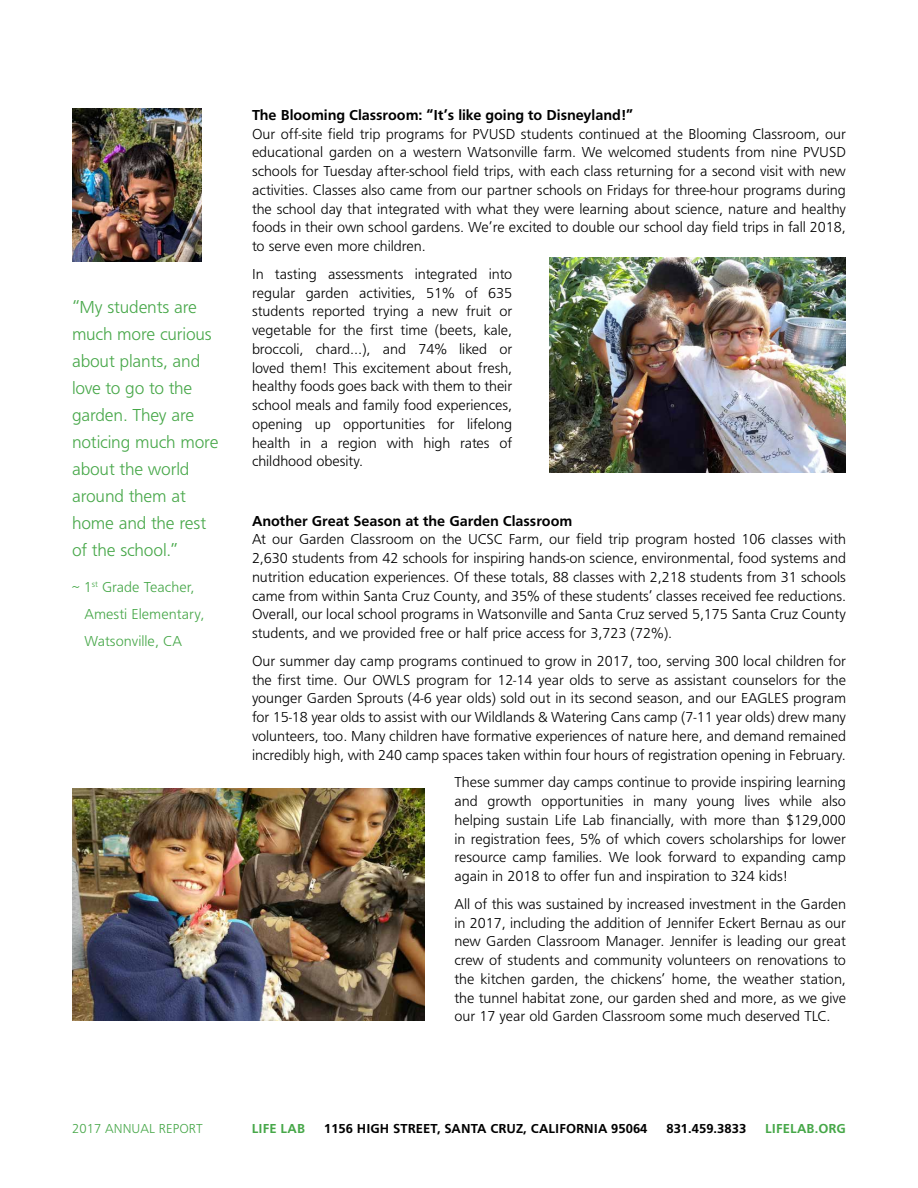
<style>
.page{position:relative;width:918px;height:1188px;background:#fff}
.page>*{position:absolute;margin:0;border:0;box-sizing:border-box;transform-origin:0 0}
.t1{font:18px/27px "Frugal Sans Light DTC";letter-spacing:-.01em;color:#46a748}
.t2{font:15px/18.8px "Frugal Sans Light DTC";letter-spacing:-.005em;color:#000;text-align:justify}
.t3{font:15px "Frugal Sans Bold DTC";letter-spacing:-.005em;color:#000}
.t4{font:15px/27px "Frugal Sans Light DTC";color:#46a748}
.t5{font:13.5px "Frugal Sans Bold DTC";color:#000}
.t6{font:13.5px "Frugal Sans Bold DTC";color:#46a748}
.t7{font:13.5px "Frugal Sans Light DTC";color:#46a748}
</style>
<div class="page">
<img style="left:72px;top:108px;width:130px;height:153px">
<img style="left:72px;top:788px;width:353px;height:232px">
<img style="left:550px;top:258px;width:296px;height:215px">
<p class="t1" style="left:72px;top:293px;width:148px">“My students are much more curious about plants, and love to go to the garden. They are noticing much more about the world around them at home and the rest of the school.”</p>
<p class="t4" style="left:85px;top:573px;width:121px;text-indent:-13px">~ 1<sup>st</sup> Grade Teacher,<br>Amesti Elementary,<br>Watsonville, CA</p>
<p class="t3" style="left:252px;top:106px;width:383px">The Blooming Classroom: “It’s like going to Disneyland!”</p>
<p class="t2" style="left:252px;top:124px;width:596px">Our off-site field trip programs for PVUSD students continued at the Blooming Classroom, our educational garden on a western Watsonville farm. We welcomed students from nine PVUSD schools for Tuesday after-school field trips, with each class returning for a second visit with new activities. Classes also came from our partner schools on Fridays for three-hour programs during the school day that integrated with what they were learning about science, nature and healthy foods in their own school gardens. We’re excited to double our school day field trips in fall 2018, to serve even more children.</p>
<p class="t2" style="left:252px;top:264px;width:262px">In tasting assessments integrated into regular garden activities, 51% of 635 students reported trying a new fruit or vegetable for the first time (beets, kale, broccoli, chard…), and 74% liked or loved them! This excitement about fresh, healthy foods goes back with them to their school meals and family food experiences, opening up opportunities for lifelong health in a region with high rates of childhood obesity.</p>
<p class="t3" style="left:252px;top:512px;width:322px">Another Great Season at the Garden Classroom</p>
<p class="t2" style="left:252px;top:530px;width:596px">At our Garden Classroom on the UCSC Farm, our field trip program hosted 106 classes with 2,630 students from 42 schools for inspiring hands-on science, environmental, food systems and nutrition education experiences. Of these totals, 88 classes with 2,218 students from 31 schools came from within Santa Cruz County, and 35% of these students’ classes received fee reductions.<br>Overall, our local school programs in Watsonville and Santa Cruz served 5,175 Santa Cruz County students, and we provided free or half price access for 3,723 (72%).</p>
<p class="t2" style="left:252px;top:651px;width:596px">Our summer day camp programs continued to grow in 2017, too, serving 300 local children for the first time. Our OWLS program for 12-14 year olds to serve as assistant counselors for the younger Garden Sprouts (4-6 year olds) sold out in its second season, and our EAGLES program for 15-18 year olds to assist with our Wildlands &amp; Watering Cans camp (7-11 year olds) drew many volunteers, too. Many children have formative experiences of nature here, and demand remained incredibly high, with 240 camp spaces taken within four hours of registration opening in February.</p>
<p class="t2" style="left:454px;top:773px;width:393px">These summer day camps continue to provide inspiring learning and growth opportunities in many young lives while also helping sustain Life Lab financially, with more than $129,000 in registration fees, 5% of which covers scholarships for lower resource camp families. We look forward to expanding camp again in 2018 to offer fun and inspiration to 324 kids!</p>
<p class="t2" style="left:454px;top:894px;width:393px">All of this was sustained by increased investment in the Garden in 2017, including the addition of Jennifer Eckert Bernau as our new Garden Classroom Manager. Jennifer is leading our great crew of students and community volunteers on renovations to the kitchen garden, the chickens’ home, the weather station, the tunnel habitat zone, our garden shed and more, as we give our 17 year old Garden Classroom some much deserved TLC.</p>
<p class="t7" style="left:72px;top:1121px;width:132px">2017 ANNUAL REPORT</p>
<p class="t6" style="left:252px;top:1120px;width:55px">LIFE LAB</p>
<p class="t5" style="left:324px;top:1120px;width:325px">1156 HIGH STREET, SANTA CRUZ, CALIFORNIA 95064</p>
<p class="t5" style="left:666px;top:1120px;width:81px">831.459.3833</p>
<p class="t6" style="left:765px;top:1120px;width:82px">LIFELAB.ORG</p>
</div>
